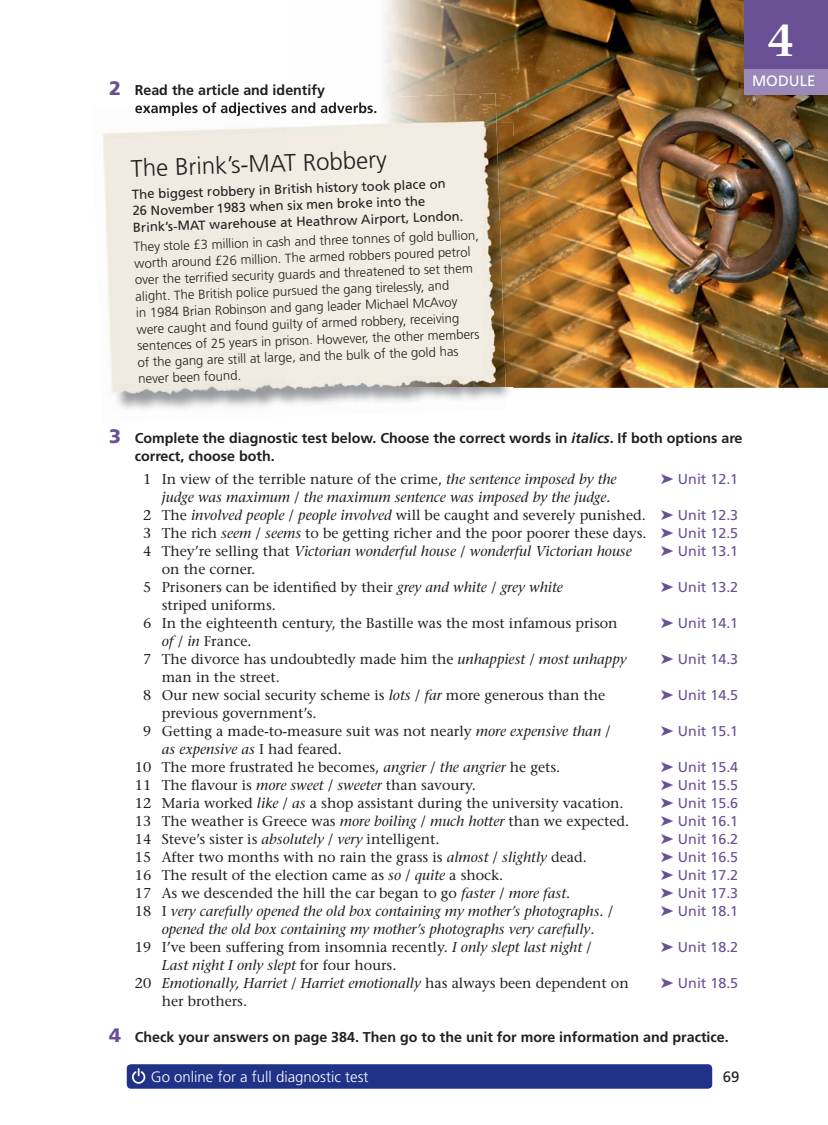
<style>
.page{position:relative;width:828px;height:1125px;background:#fff}
.page>*{position:absolute;margin:0;border:0;box-sizing:border-box;transform-origin:0 0}
.t1{font:600 45px "Stone Serif";color:#fff}
.t2{font:300 24px "Frutiger";color:#231f20}
.t3{font:300 15px "Frutiger";color:#fff}
.t4{font:15px "Frutiger";color:#fff}
.t5{font:15px "Frutiger";color:#231f20}
.t6{font:14.25px/18px "Stone Serif";color:#231f20}
.t7{font:italic 14.25px/18px "Stone Serif";color:#231f20}
.t8{font:700 14.25px/18px "Frutiger";color:#231f20}
.t9{font:14.25px "Frutiger";color:#695095}
.t10{font:300 13.2px/16.5px "Frutiger";color:#231f20}
.t11{font:13.2px/16.5px "Frutiger";color:#231f20}
.s1{font-weight:900;font-size:19.5px;color:#695095}
.s2{font-style:italic}
.s3{font-style:normal}
.s4{color:#695095}
.s5{font-family:"Frutiger";font-style:normal;color:#695095}
</style>
<div class="page">
<img style="left:384px;top:0;width:443px;height:136px">
<img style="left:513px;top:136px;width:314px;height:251px">
<div style="left:743px;top:63px;width:84px;height:32px;background:#9988b8"></div>
<div style="left:743px;top:0;width:84px;height:69px;background:#695095"></div>
<div style="left:127px;top:1064px;width:585px;height:25px;background:#203188;border-radius:4px"></div>
<svg style="left:132px;top:1068px;width:13px;height:16px"></svg>
<img style="left:506px;top:387px;width:6px;height:8px">
<img style="left:506px;top:123px;width:7px;height:264px">
<img style="left:376px;top:93px;width:120px;height:30px">
<img style="left:135px;top:102px;width:152px;height:14px">
<img style="left:291px;top:102px;width:85px;height:12px">
<img style="left:105px;top:123px;width:401px;height:287px">
<img style="left:287px;top:123px;width:218px;height:264px">
<p class="t8" style="left:109px;top:81px;width:217px"><span class="s1">2</span> Read the article and identify</p>
<h1 class="t1" style="left:767px;top:13px;width:28px">4</h1>
<p class="t4" style="left:752px;top:72px;width:65px">MODULE</p>
<h2 class="t2" style="left:130px;top:155px;width:261px;rotate:-2deg">t he brink’s-mat r obbery</h2>
<p class="t11" style="left:132px;top:186px;width:332px;rotate:-2deg">The biggest robbery in British history took place on<br>26 November 1983 when six men broke into the<br>Brink’s-MAT warehouse at Heathrow Airport, London.</p>
<p class="t10" style="left:133px;top:239px;width:347px;rotate:-2deg">t hey stole £3 million in cash and three tonnes of gold bullion, worth around £26 million. t he armed robbers poured petrol over the terrifi ed security guards and threatened to set them alight. t he british police pursued the gang tirelessly, and<br>in 1984 brian r obinson and gang leader michaelmcavoy were caught and found guilty of armed robbery, receiving sentences of 25 years in prison. however, the other members of the gang are stillat large, and the bulk of the gold has never been found.</p>
<p class="t8" style="left:135px;top:429px;width:609px;text-indent:-25px"><span class="s1">3</span> Complete the diagnostic test below. Choose the correct words in <span class="s2">italics</span>. If both options are correct, choose both.</p>
<p class="t6" style="left:143px;top:470px;width:475px">1 In view of the terrible nature of the crime, <span class="s2">the sentence imposed by the</span></p>
<p class="t9" style="left:660px;top:470px;width:79px">➤ Unit 12.1</p>
<p class="t7" style="left:143px;top:488px;width:596px;text-indent:19px">judge was maximum <span class="s3">/</span> the maximum sentence was imposed by the judge.<br><span class="s3">2 The</span> involved people <span class="s3">/</span> people involved <span class="s3">will be caught and severely punished.</span> <span class="s4">➤</span> <span class="s5">Unit 12.3<br></span><span class="s3">3 The rich</span> seem <span class="s3">/</span> seems <span class="s3">to be getting richer and the poor poorer these days.</span> <span class="s4">➤</span> <span class="s5">Unit 12.5<br></span><span class="s3">4 They’re selling that</span> Victorian wonderful house <span class="s3">/</span> wonderful Victorian house</p>
<p class="t9" style="left:660px;top:542px;width:79px">➤ Unit 13.1</p>
<p class="t6" style="left:143px;top:560px;width:421px;text-indent:19px">on the corner.<br>5 Prisoners can be identified by their <span class="s2">grey and white</span> / <span class="s2">grey white</span></p>
<p class="t6" style="left:143px;top:596px;width:476px;text-indent:19px">striped uniforms.<br>6 In the eighteenth century, the Bastille was the most infamous prison</p>
<p class="t6" style="left:143px;top:632px;width:485px;text-indent:19px"><span class="s2">of</span> / <span class="s2">in</span> France.<br>7 The divorce has undoubtedly made him the <span class="s2">unhappiest</span> / <span class="s2">most unhappy</span></p>
<p class="t6" style="left:143px;top:668px;width:463px;text-indent:19px">man in the street.<br>8 Our new social security scheme is <span class="s2">lots</span> / <span class="s2">far</span> more generous than the</p>
<p class="t6" style="left:143px;top:704px;width:469px;text-indent:19px">previous government’s.<br>9 Getting a made-to-measure suit was not nearly <span class="s2">more expensive than</span> /</p>
<p class="t6" style="left:135px;top:740px;width:427px;text-indent:27px"><span class="s2">as expensive as</span> I had feared.<br>10 The more frustrated he becomes, <span class="s2">angrier</span> / <span class="s2">the angrier</span> he gets.</p>
<p class="t9" style="left:660px;top:578px;width:79px">➤ Unit 13.2</p>
<p class="t9" style="left:660px;top:614px;width:79px">➤ Unit 14.1</p>
<p class="t9" style="left:660px;top:650px;width:79px">➤ Unit 14.3</p>
<p class="t9" style="left:660px;top:686px;width:79px">➤ Unit 14.5</p>
<p class="t9" style="left:660px;top:722px;width:79px">➤ Unit 15.1</p>
<p class="t9" style="left:660px;top:758px;width:79px">➤ Unit 15.4</p>
<p class="t6" style="left:135px;top:776px;width:342px">11 The flavour is <span class="s2">more sweet</span> / <span class="s2">sweeter</span> than savoury.</p>
<p class="t9" style="left:660px;top:776px;width:79px">➤ Unit 15.5</p>
<p class="t6" style="left:135px;top:794px;width:490px">12 Maria worked <span class="s2">like</span> / <span class="s2">as</span> a shop assistant during the university vacation.</p>
<p class="t9" style="left:660px;top:794px;width:79px">➤ Unit 15.6</p>
<p class="t6" style="left:135px;top:812px;width:495px">13 The weather is Greece was <span class="s2">more boiling</span> / <span class="s2">much hotter</span> than we expected.</p>
<p class="t9" style="left:660px;top:812px;width:79px">➤ Unit 16.1</p>
<p class="t6" style="left:135px;top:830px;width:306px">14 Steve’s sister is <span class="s2">absolutely</span> / <span class="s2">very</span> intelligent.</p>
<p class="t9" style="left:660px;top:830px;width:79px">➤ Unit 16.2</p>
<p class="t6" style="left:135px;top:848px;width:453px">15 After two months with no rain the grass is <span class="s2">almost</span> / <span class="s2">slightly</span> dead.</p>
<p class="t9" style="left:660px;top:848px;width:79px">➤ Unit 16.5</p>
<p class="t6" style="left:135px;top:866px;width:369px">16 The result of the election came as <span class="s2">so</span> / <span class="s2">quite</span> a shock.</p>
<p class="t9" style="left:660px;top:866px;width:79px">➤ Unit 17.2</p>
<p class="t6" style="left:135px;top:884px;width:437px">17 As we descended the hill the car began to go <span class="s2">faster</span> / <span class="s2">more fast</span>.</p>
<p class="t9" style="left:660px;top:884px;width:79px">➤ Unit 17.3</p>
<p class="t7" style="left:135px;top:902px;width:480px"><span class="s3">18 I</span> very carefully opened the old box containing my mother’s photographs<span class="s3">. /</span></p>
<p class="t9" style="left:660px;top:902px;width:79px">➤ Unit 18.1</p>
<p class="t7" style="left:135px;top:920px;width:461px;text-align:right">opened the old box containing my mother’s photographs very carefully<span class="s3">.<br>19 I’ve been suffering from insomnia recently.</span> I only slept last night <span class="s3">/</span></p>
<p class="t9" style="left:660px;top:938px;width:79px">➤ Unit 18.2</p>
<p class="t7" style="left:135px;top:956px;width:495px;text-indent:27px">Last night I only slept <span class="s3">for four hours.<br>20</span> Emotionally, Harriet <span class="s3">/</span> Harriet emotionally <span class="s3">has always been dependent on</span></p>
<p class="t9" style="left:660px;top:974px;width:79px">➤ Unit 18.5</p>
<p class="t6" style="left:162px;top:992px;width:87px">her brothers.</p>
<p class="t8" style="left:109px;top:1028px;width:621px"><span class="s1">4</span> Check your answers on page 384. Then go to the unit for more information and practice.</p>
<p class="t5" style="left:722px;top:1068px;width:18px">69</p>
<p class="t3" style="left:151px;top:1068px;width:219px">go online for a full diagnostic test</p>
</div>
